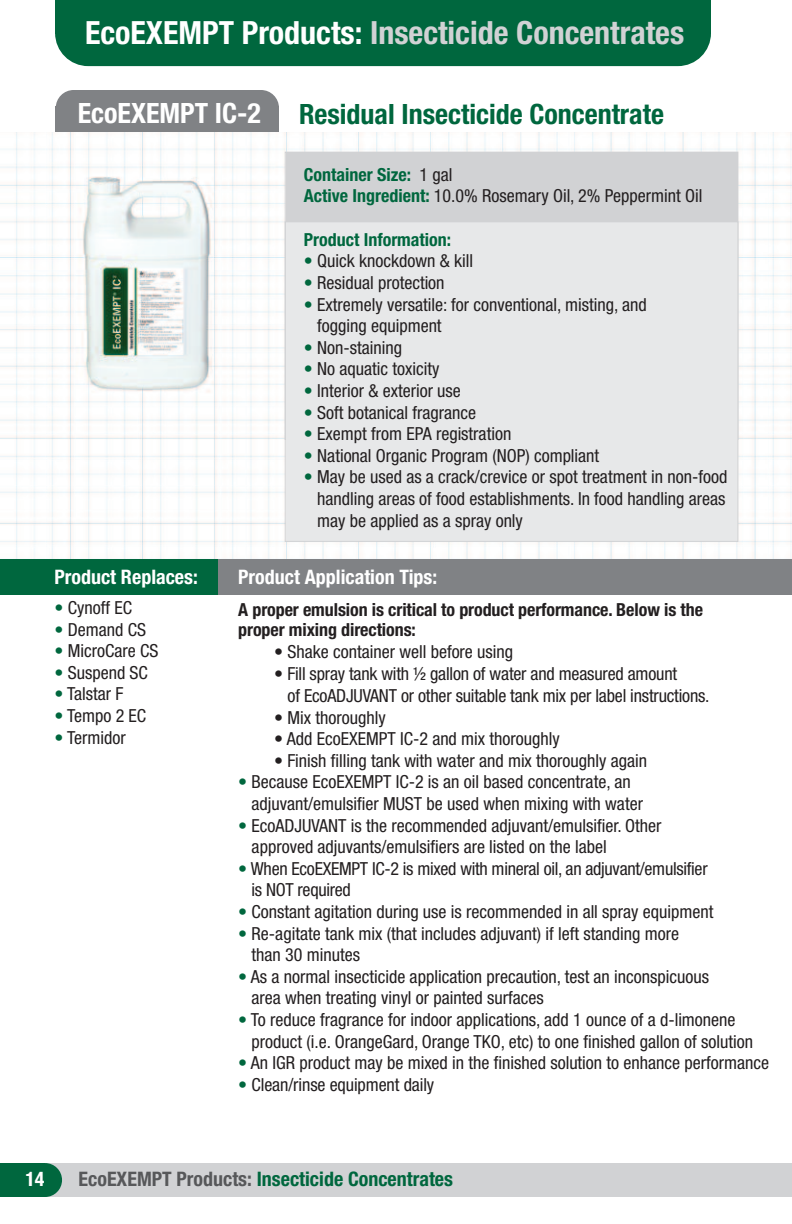
<style>
.page{position:relative;width:792px;height:1224px;background:#fff}
.page>*{position:absolute;margin:0;border:0;box-sizing:border-box;transform-origin:0 0}
.t1{font:700 condensed 32px "Helvetica Neue";color:#d1d2d4}
.t2{font:700 condensed 28px "Helvetica Neue";color:#00673e}
.t3{font:700 condensed 28px "Helvetica Neue";color:#fff}
.t4{font:700 condensed 20px "Helvetica Neue";color:#fff}
.t5{font:700 condensed 20px "Helvetica Neue";color:#00673e}
.t6{font:condensed 18px/21.6px "Helvetica Neue";color:#231f20}
.t7{font:700 condensed 18px/20px "Helvetica Neue";letter-spacing:-.005em;color:#231f20}
.t8{font:700 condensed 18px "Helvetica Neue";color:#00673e}
.s1{color:#fff}
.s2{color:#00673e}
.s3{font-weight:700;color:#00673e}
.s4{color:#e7e8e9}
.s5{color:#57585a}
</style>
<div class="page">
<div style="left:56px;top:90px;width:223px;height:36px;background:#808285;border-radius:18px"></div>
<div style="left:56px;top:106px;width:223px;height:28px;background:#808285"></div>
<img style="left:0;top:509px;width:792px;height:50px">
<img style="left:0;top:132px;width:792px;height:377px">
<div style="left:55px;top:0;width:656px;height:66px;background:#00673e;border-radius:33px"></div>
<div style="left:55px;top:0;width:656px;height:33px;background:#00673e"></div>
<div style="left:286px;top:153px;width:451px;height:286px;background:#d1d2d4"></div>
<div style="left:286px;top:222px;width:451px;height:319px;background:#e7e8e9"></div>
<div style="left:285px;top:221px;width:453px;height:321px;border:1px solid #d1d2d4"></div>
<div style="left:212px;top:559px;width:580px;height:35px;background:#808285"></div>
<div style="left:0;top:559px;width:217px;height:35px;background:#00673e"></div>
<div style="left:0;top:1163px;width:792px;height:34px;background:#d1d2d4"></div>
<div style="left:26px;top:1163px;width:36px;height:34px;background:#00673e;border-radius:17px"></div>
<div style="left:0;top:1163px;width:45px;height:34px;background:#00673e"></div>
<h1 class="t1" style="left:85px;top:21px;width:601px"><span class="s1">EcoEXEMPT Products:</span> Insecticide Concentrates</h1>
<h2 class="t3" style="left:78px;top:103px;width:185px">EcoEXEMPT IC-2</h2>
<h2 class="t2" style="left:299px;top:104px;width:366px">Residual Insecticide Concentrate</h2>
<p class="t4" style="left:54px;top:570px;width:145px">Product Replaces:</p>
<p class="t6" style="left:54px;top:598px;width:79px"><span class="s2">•</span> Cynoff EC</p>
<p class="t6" style="left:54px;top:620px;width:93px"><span class="s2">•</span> Demand CS</p>
<p class="t6" style="left:54px;top:642px;width:105px"><span class="s2">•</span> MicroCare CS</p>
<p class="t6" style="left:54px;top:663px;width:95px"><span class="s2">•</span> Suspend SC</p>
<p class="t6" style="left:54px;top:685px;width:70px"><span class="s2">•</span> Talstar F</p>
<p class="t6" style="left:54px;top:706px;width:93px"><span class="s2">•</span> Tempo 2 EC</p>
<p class="t6" style="left:54px;top:728px;width:73px"><span class="s2">•</span> Termidor</p>
<p class="t6" style="left:304px;top:165px;width:400px"><span class="s3">Container Size:</span> 1 gal<br><span class="s3">Active Ingredient:</span> 10.0% Rosemary Oil, 2% Peppermint Oil</p>
<p class="t8" style="left:304px;top:233px;width:149px">Product Information:</p>
<p class="t6" style="left:304px;top:252px;width:171px"><span class="s2">•</span> Quick knockdown &amp; kill</p>
<p class="t6" style="left:304px;top:273px;width:142px"><span class="s2">•</span> Residual protection</p>
<p class="t6" style="left:304px;top:295px;width:344px"><span class="s2">•</span> Extremely versatile: for conventional, misting, and</p>
<p class="t6" style="left:304px;top:317px;width:139px"><span class="s4">•</span> fogging equipment</p>
<p class="t6" style="left:304px;top:338px;width:100px"><span class="s2">•</span> Non-staining</p>
<p class="t6" style="left:304px;top:360px;width:137px"><span class="s2">•</span> No aquatic toxicity</p>
<p class="t6" style="left:304px;top:381px;width:159px"><span class="s2">•</span> Interior &amp; exterior use</p>
<p class="t6" style="left:304px;top:403px;width:174px"><span class="s2">•</span> Soft botanical fragrance</p>
<p class="t6" style="left:304px;top:425px;width:209px"><span class="s2">•</span> Exempt from EPA registration</p>
<p class="t6" style="left:304px;top:446px;width:297px"><span class="s2">•</span> National Organic Program (NOP) compliant</p>
<p class="t6" style="left:304px;top:468px;width:425px"><span class="s2">•</span> May be used as a crack/crevice or spot treatment in non-food</p>
<p class="t6" style="left:304px;top:489px;width:423px"><span class="s4">•</span> handling areas of food establishments. In food handling areas</p>
<p class="t6" style="left:304px;top:511px;width:221px"><span class="s4">•</span> may be applied as a spray only</p>
<p class="t4" style="left:238px;top:570px;width:200px">Product Application Tips:</p>
<p class="t7" style="left:238px;top:599px;width:466px">A proper emulsion is critical to product performance. Below is the proper mixing directions:</p>
<p class="t6" style="left:274px;top:643px;width:240px">• Shake container well before using</p>
<p class="t6" style="left:274px;top:664px;width:404px">• Fill spray tank with ½ gallon of water and measured amount</p>
<p class="t6" style="left:274px;top:686px;width:437px"><span class="s1">•</span> of EcoADJUVANT or other suitable tank mix per label instructions.</p>
<p class="t6" style="left:274px;top:708px;width:113px">• Mix thoroughly</p>
<p class="t6" style="left:274px;top:730px;width:287px">• Add EcoEXEMPT IC-2 and mix thoroughly</p>
<p class="t6" style="left:274px;top:751px;width:374px">• Finish filling tank with water and mix thoroughly again</p>
<p class="t6" style="left:238px;top:773px;width:394px"><span class="s2">•</span> Because EcoEXEMPT IC-2 is an oil based concentrate, an</p>
<p class="t6" style="left:238px;top:794px;width:406px"><span class="s1">•</span> adjuvant/emulsifier MUST be used when mixing with water</p>
<p class="t6" style="left:238px;top:816px;width:425px"><span class="s2">•</span> EcoADJUVANT is the recommended adjuvant/emulsifier. Other</p>
<p class="t6" style="left:238px;top:838px;width:370px"><span class="s1">•</span> approved adjuvants/emulsifiers are listed on the label</p>
<p class="t6" style="left:238px;top:859px;width:471px"><span class="s2">•</span> When EcoEXEMPT IC-2 is mixed with mineral oil, an adjuvant/emulsifier</p>
<p class="t6" style="left:238px;top:881px;width:114px"><span class="s1">•</span> is NOT required</p>
<p class="t6" style="left:238px;top:902px;width:477px"><span class="s2">•</span> Constant agitation during use is recommended in all spray equipment</p>
<p class="t6" style="left:238px;top:924px;width:442px"><span class="s2">•</span> Re-agitate tank mix (that includes adjuvant) if left standing more</p>
<p class="t6" style="left:238px;top:946px;width:123px"><span class="s1">•</span> than 30 minutes</p>
<p class="t6" style="left:238px;top:967px;width:472px"><span class="s2">•</span> As a normal insecticide application precaution, test an inconspicuous</p>
<p class="t6" style="left:238px;top:989px;width:307px"><span class="s1">•</span> area when treating vinyl or painted surfaces</p>
<p class="t6" style="left:238px;top:1010px;width:499px"><span class="s2">•</span> To reduce fragrance for indoor applications, add 1 ounce of a d-limonene</p>
<p class="t6" style="left:238px;top:1032px;width:516px"><span class="s1">•</span> product (i.e. OrangeGard, Orange TKO, etc) to one finished gallon of solution</p>
<p class="t6" style="left:238px;top:1054px;width:532px"><span class="s2">•</span> An IGR product may be mixed in the finished solution to enhance performance</p>
<p class="t6" style="left:238px;top:1075px;width:197px"><span class="s2">•</span> Clean/rinse equipment daily</p>
<p class="t4" style="left:25px;top:1172px;width:21px">14</p>
<p class="t5" style="left:79px;top:1172px;width:376px"><span class="s5">EcoEXEMPT Products:</span> Insecticide Concentrates</p>
</div>
